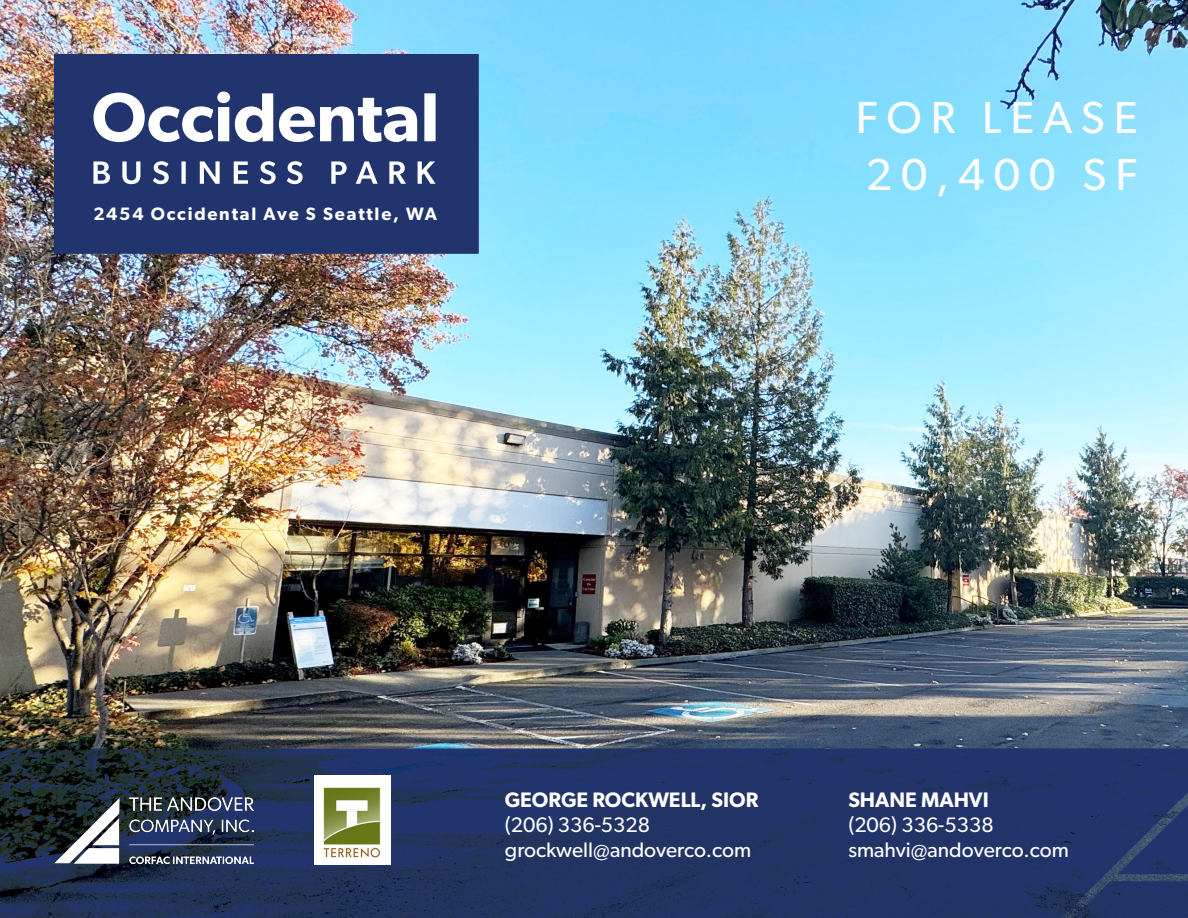
<style>
.page{position:relative;width:1188px;height:918px;background:#fff}
.page>*{position:absolute;margin:0;border:0;box-sizing:border-box;transform-origin:0 0}
.t1{font:45px "Gibson";letter-spacing:.2em;color:#fff}
.t2{font:21px "Gibson";color:#fff}
.t3{font:600 21px "Gibson";color:#fff}
.t4{font:600 18px "Gibson";letter-spacing:.1em;color:#fff}
</style>
<div class="page">
<img style="left:0;top:0;width:1188px;height:748px">
<div style="left:54px;top:54px;width:425px;height:200px;background:#22346e;border:2px solid #22346e"></div>
<svg style="left:93px;top:161px;width:343px;height:23px"></svg>
<svg style="left:93px;top:92px;width:343px;height:50px"></svg>
<svg style="left:0;top:748px;width:1188px;height:170px;background:#21335e"></svg>
<img style="left:54px;top:797px;width:200px;height:67px">
<div style="left:314px;top:776px;width:76px;height:89px;background:#fff"></div>
<img style="left:323px;top:788px;width:58px;height:70px">
<p class="t4" style="left:93px;top:203px;width:345px">2454 Occidental Ave S Seattle, WA</p>
<p class="t1" style="left:856px;top:91px;width:283px">FOR LEASE</p>
<p class="t1" style="left:866px;top:148px;width:273px">20,400 SF</p>
<p class="t3" style="left:505px;top:787px;width:255px">GEORGE ROCKWELL, SIOR</p>
<p class="t2" style="left:505px;top:812px;width:147px">(206) 336-5328</p>
<p class="t2" style="left:505px;top:838px;width:248px">grockwell@andoverco.com</p>
<p class="t3" style="left:848px;top:787px;width:142px">SHANE MAHVI</p>
<p class="t2" style="left:848px;top:812px;width:147px">(206) 336-5338</p>
<p class="t2" style="left:848px;top:838px;width:222px">smahvi@andoverco.com</p>
</div>
